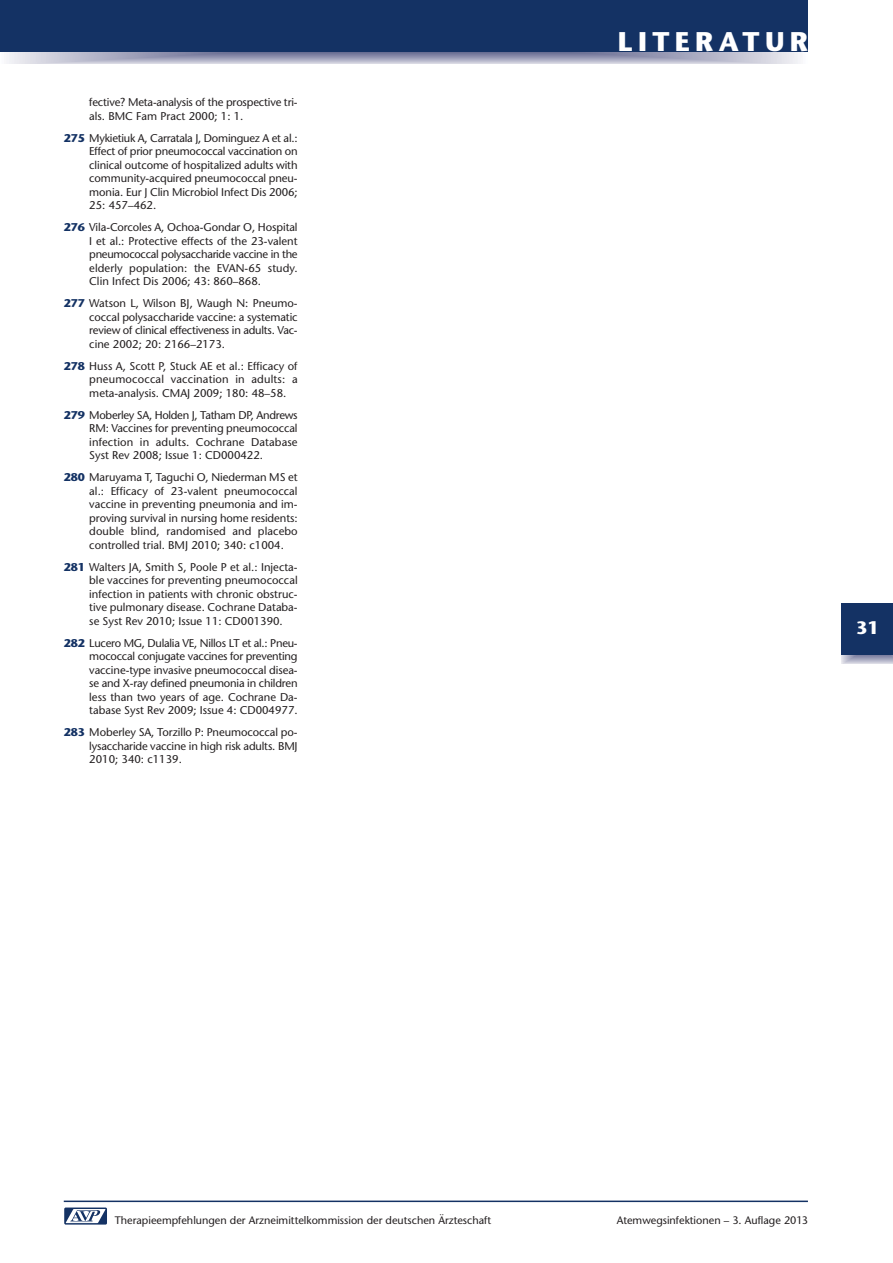
<style>
.page{position:relative;width:893px;height:1263px;background:#fff}
.page>*{position:absolute;margin:0;border:0;box-sizing:border-box;transform-origin:0 0}
.t1{font:700 27px "Stone Sans";letter-spacing:.2em;color:#fff}
.t2{font:700 18px "Stone Sans";color:#fff}
.t3{font:11.25px/13.5px "Stone Sans";color:#231f20;text-align:justify}
.t4{font:10.8px "Stone Sans";color:#231f20}
.s1{font-weight:700;color:#143264}
</style>
<div class="page">
<svg style="left:842px;top:655px;width:51px;height:8px"></svg>
<svg style="left:0;top:51px;width:808px;height:13px;background:#a2a5bd"></svg>
<hr style="left:64px;top:1200px;width:744px;height:2px;background:#143264">
<div style="left:64px;top:1207px;width:43px;height:17px;background:#143264;border-radius:2px"></div>
<svg style="left:66px;top:1209px;width:39px;height:14px"></svg>
<div style="left:0;top:0;width:808px;height:51px;background:#143264"></div>
<div style="left:842px;top:604px;width:51px;height:51px;background:#143264"></div>
<p class="t3" style="left:89px;top:97px;width:210px">fective? Meta-analysis of the prospective tri&shy;als. BMC Fam Pract 2000; 1: 1.</p>
<p class="t3" style="left:89px;top:132px;width:210px;text-indent:-26px"><span class="s1">275</span> Mykietiuk A, Carratala J, Dominguez A et al.:<br>Effect of prior pneumococcal vaccination on clinical outcome of hospitalized adults with community-acquired pneumococcal pneu&shy;monia. Eur J Clin Microbiol Infect Dis 2006; 25: 457–462.</p>
<p class="t3" style="left:89px;top:222px;width:210px;text-indent:-26px"><span class="s1">276</span> Vila-Corcoles A, Ochoa-Gondar O, Hospital I et al.: Protective effects of the 23-valent pneumococcal polysaccharide vaccine in the elderly population: the EVAN-65 study.<br>Clin Infect Dis 2006; 43: 860–868.</p>
<p class="t3" style="left:89px;top:298px;width:210px;text-indent:-26px"><span class="s1">277</span> Watson L, Wilson BJ, Waugh N: Pneumo&shy;coccal polysaccharide vaccine: a systematic review of clinical effectiveness in adults. Vac&shy;cine 2002; 20: 2166–2173.</p>
<p class="t3" style="left:89px;top:360px;width:210px;text-indent:-26px"><span class="s1">278</span> Huss A, Scott P, Stuck AE et al.: Efficacy of pneumococcal vaccination in adults: a meta-analysis. CMAJ 2009; 180: 48–58.</p>
<p class="t3" style="left:89px;top:409px;width:210px;text-indent:-26px"><span class="s1">279</span> Moberley SA, Holden J, Tatham DP, Andrews RM: Vaccines for preventing pneumococcal infection in adults. Cochrane Database Syst Rev 2008; Issue 1: CD000422.</p>
<p class="t3" style="left:89px;top:472px;width:210px;text-indent:-26px"><span class="s1">280</span> Maruyama T, Taguchi O, Niederman MS et al.: Efficacy of 23-valent pneumococcal vaccine in preventing pneumonia and im&shy;proving survival in nursing home residents: double blind, randomised and placebo controlled trial. BMJ 2010; 340: c1004.</p>
<p class="t3" style="left:89px;top:561px;width:210px;text-indent:-26px"><span class="s1">281</span> Walters JA, Smith S, Poole P et al.: Injecta&shy;ble vaccines for preventing pneumococcal infection in patients with chronic obstruc&shy;tive pulmonary disease. Cochrane Databa&shy;se Syst Rev 2010; Issue 11: CD001390.</p>
<p class="t3" style="left:89px;top:637px;width:210px;text-indent:-26px"><span class="s1">282</span> Lucero MG, Dulalia VE, Nillos LT et al.: Pneu&shy;mococcal conjugate vaccines for preventing vaccine-type invasive pneumococcal disea&shy;se and X-ray defined pneumonia in children less than two years of age. Cochrane Da&shy;tabase Syst Rev 2009; Issue 4: CD004977.</p>
<p class="t3" style="left:89px;top:727px;width:210px;text-indent:-26px"><span class="s1">283</span> Moberley SA, Torzillo P: Pneumococcal po&shy;lysaccharide vaccine in high risk adults. BMJ 2010; 340: c1139.</p>
<h1 class="t1" style="left:618px;top:31px;width:192px">LITERATUR</h1>
<h2 class="t2" style="left:856px;top:620px;width:24px">31</h2>
<p class="t4" style="left:115px;top:1216px;width:378px">Therapieempfehlungen der Arzneimittelkommission der deutschen Ärzteschaft</p>
<p class="t4" style="left:617px;top:1216px;width:193px">Atemwegsinfektionen – 3. Auflage 2013</p>
</div>
